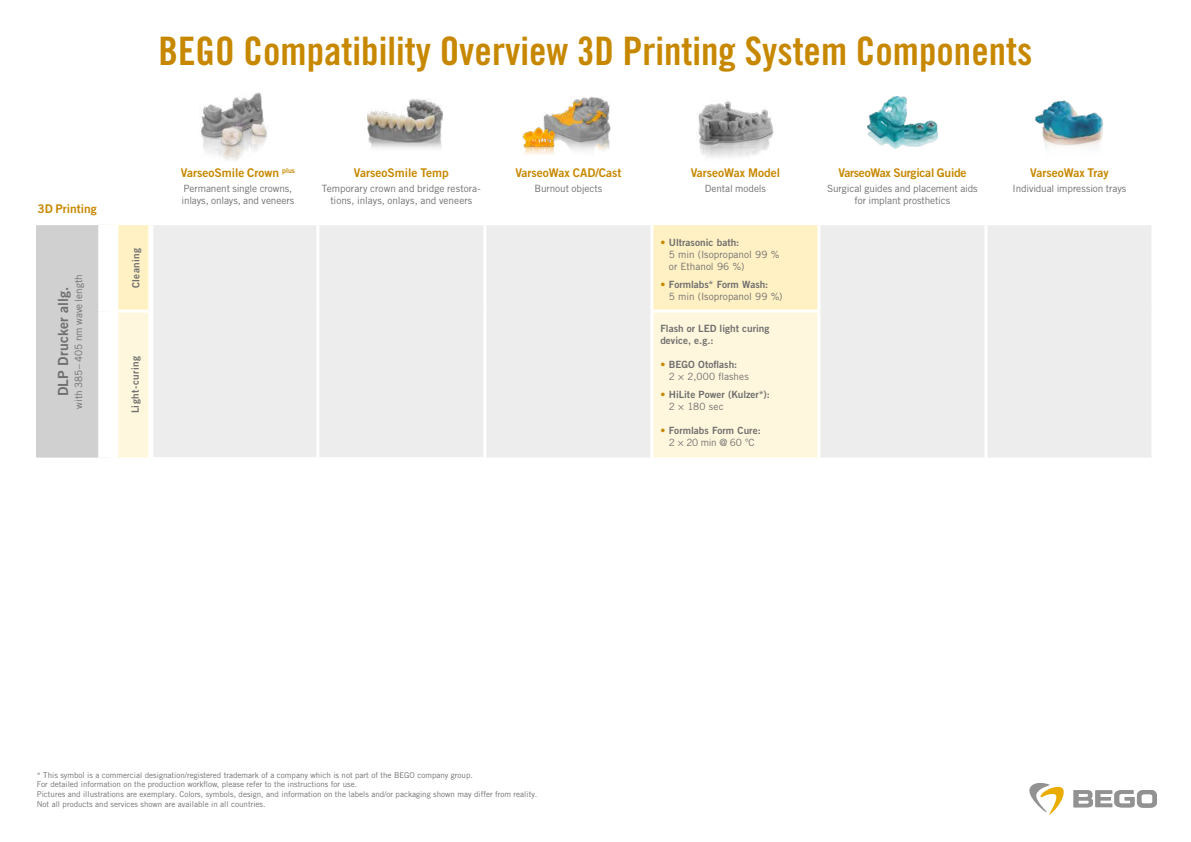
<style>
.page{position:relative;width:1191px;height:842px;background:#fff}
.page>*{position:absolute;margin:0;border:0;box-sizing:border-box;transform-origin:0 0}
.t1{font:39.2px "Trade Gothic LT Std Bd Cn 20";color:#c78800}
.t2{font:14px "Trade Gothic LT Pro Bd 2";color:#706f6f}
.t3{font:12px "Trade Gothic LT Pro Bd 2";color:#c78800}
.t4{font:12px "Trade Gothic LT Pro Bd 2";letter-spacing:-.02em;color:#c78800}
.t5{font:10px/12px "Trade Gothic LT Pro";letter-spacing:-.005em;color:#706f6f}
.t6{font:10px/12px "Trade Gothic LT Pro Bd 2";color:#706f6f}
.t7{font:10px "Trade Gothic LT Pro";letter-spacing:.015em;color:#706f6f}
.t8{font:10px "Trade Gothic LT Pro Bd 2";letter-spacing:.04em;color:#706f6f}
.t9{font:10px "Trade Gothic LT Pro Bd 2";letter-spacing:.03em;color:#706f6f}
.t10{font:8px/9.6px "Trade Gothic LT Pro";color:#706f6f}
.s1{font-family:"Trade Gothic LT Pro";color:#c78800}
</style>
<div class="page">
<div style="left:36px;top:225px;width:62px;height:233px;background:#d0d0d0"></div>
<div style="left:108px;top:224px;width:43px;height:87px;background:#fff1c4"></div>
<div style="left:153px;top:225px;width:998px;height:233px;background:#ededed"></div>
<div style="left:652px;top:224px;width:167px;height:87px;background:#fff1c4"></div>
<svg style="left:118px;top:311px;width:699px;height:147px;background:#f2efe8"></svg>
<div style="left:148px;top:225px;width:5px;height:86px;background:#fff"></div>
<div style="left:148px;top:311px;width:5px;height:147px;background:#fff"></div>
<hr style="left:650px;top:310px;width:170px;height:3px;background:#fff">
<hr style="left:118px;top:310px;width:30px;height:3px;background:#fff">
<hr style="left:118px;top:224px;width:33px;height:1px;background:#fff">
<hr style="left:652px;top:224px;width:167px;height:1px;background:#fff">
<hr style="left:153px;top:457px;width:163px;height:1px;background:#fff">
<hr style="left:319px;top:457px;width:164px;height:1px;background:#fff">
<hr style="left:483px;top:225px;width:3px;height:86px;background:#fff">
<hr style="left:483px;top:311px;width:3px;height:147px;background:#fff">
<hr style="left:650px;top:225px;width:3px;height:85px;background:#fff">
<hr style="left:650px;top:313px;width:3px;height:145px;background:#fff">
<div style="left:817px;top:225px;width:170px;height:233px;background:#ededed"></div>
<hr style="left:316px;top:225px;width:3px;height:86px;background:#fff">
<hr style="left:316px;top:311px;width:3px;height:147px;background:#fff">
<div style="left:98px;top:224px;width:20px;height:87px;background:#fff"></div>
<img style="left:200px;top:92px;width:68px;height:69px">
<img style="left:367px;top:99px;width:75px;height:50px">
<img style="left:543px;top:96px;width:68px;height:55px">
<img style="left:523px;top:126px;width:33px;height:28px">
<img style="left:697px;top:99px;width:77px;height:59px">
<img style="left:867px;top:96px;width:70px;height:53px">
<img style="left:1034px;top:100px;width:70px;height:48px">
<svg style="left:1029px;top:783px;width:128px;height:32px"></svg>
<h1 class="t1" style="left:159px;top:27px;width:875px">BEGO Compatibility Overview 3D Printing System Components</h1>
<h3 class="t3" style="left:37px;top:201px;width:61px">3D Printing</h3>
<p class="t5" style="left:73px;top:409px;width:136px;rotate:-90deg">with 385–405 nm wave length</p>
<h2 class="t2" style="left:55px;top:396px;width:111px;rotate:-90deg">DLP Drucker allg.</h2>
<p class="t9" style="left:130px;top:288px;width:41px;rotate:-90deg">Cleaning</p>
<p class="t8" style="left:129px;top:413px;width:59px;rotate:-90deg">Light-curing</p>
<h3 class="t3" style="left:181px;top:165px;width:116px">VarseoSmile Crown <sup>plus</sup></h3>
<p class="t5" style="left:182px;top:182px;width:114px">Permanent single crowns, inlays, onlays, and veneers</p>
<h3 class="t3" style="left:354px;top:165px;width:96px">VarseoSmile Temp</h3>
<p class="t5" style="left:322px;top:182px;width:160px;text-align:center">Temporary crown and bridge restora&shy;tions, inlays, onlays, and veneers</p>
<h3 class="t3" style="left:515px;top:165px;width:108px">VarseoWax CAD/Cast</h3>
<p class="t5" style="left:534px;top:182px;width:69px">Burnout objects</p>
<h3 class="t3" style="left:690px;top:165px;width:91px">VarseoWax Model</h3>
<p class="t5" style="left:705px;top:182px;width:63px">Dental models</p>
<p class="t6" style="left:660px;top:236px;width:80px"><span class="s1">•</span> Ultrasonic bath:</p>
<p class="t5" style="left:669px;top:248px;width:112px">5 min (Isopropanol 99 % or Ethanol 96 %)</p>
<p class="t6" style="left:660px;top:278px;width:109px"><span class="s1">•</span> Formlabs* Form Wash:</p>
<p class="t5" style="left:669px;top:290px;width:115px">5 min (Isopropanol 99 %)</p>
<p class="t6" style="left:660px;top:322px;width:110px">Flash or LED light curing device, e.g.:</p>
<p class="t6" style="left:660px;top:358px;width:78px"><span class="s1">•</span> BEGO Otoflash:</p>
<p class="t7" style="left:669px;top:371px;width:81px">2 × 2,000 flashes</p>
<p class="t6" style="left:660px;top:388px;width:111px"><span class="s1">•</span> HiLite Power (Kulzer*):</p>
<p class="t5" style="left:669px;top:401px;width:56px">2 × 180 sec</p>
<p class="t6" style="left:660px;top:424px;width:102px"><span class="s1">•</span> Formlabs Form Cure:</p>
<p class="t5" style="left:669px;top:437px;width:87px">2 × 20 min @ 60 °C</p>
<h3 class="t4" style="left:838px;top:165px;width:130px">VarseoWax Surgical Guide</h3>
<p class="t5" style="left:827px;top:182px;width:152px;text-align:center">Surgical guides and placement aids for implant prosthetics</p>
<h3 class="t3" style="left:1030px;top:165px;width:80px">VarseoWax Tray</h3>
<p class="t5" style="left:1012px;top:182px;width:115px">Individual impression trays</p>
<p class="t10" style="left:37px;top:770px;width:502px">* This symbol is a commercial designation/registered trademark of a company which is not part of the BEGO company group.<br>For detailed information on the production workflow, please refer to the instructions for use.<br>Pictures and illustrations are exemplary. Colors, symbols, design, and information on the labels and/or packaging shown may differ from reality.<br>Not all products and services shown are available in all countries.</p>
</div>
